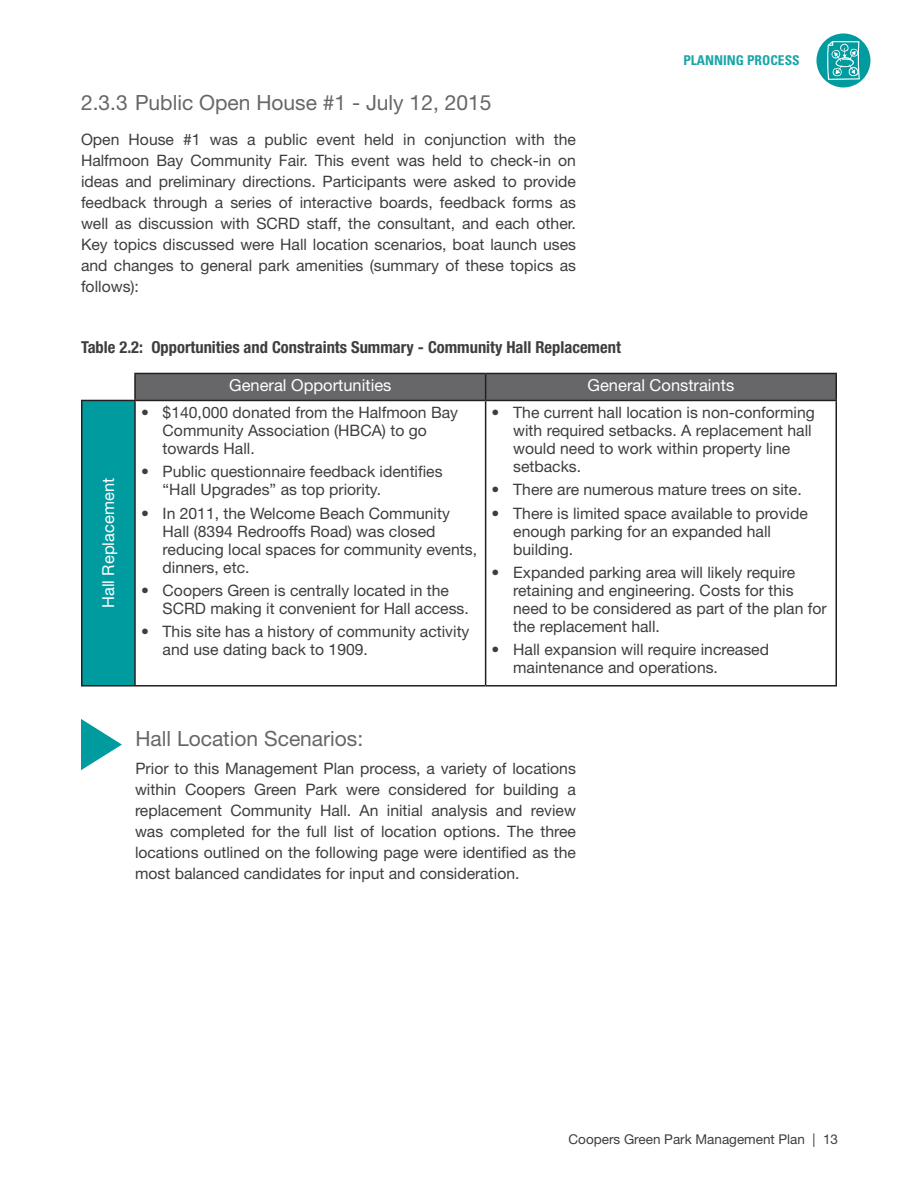
<style>
.page{position:relative;width:918px;height:1188px;background:#fff}
.page>*{position:absolute;margin:0;border:0;box-sizing:border-box;transform-origin:0 0}
.Subheading_1{font:21px "Helvetica Neue LT Std";color:#67676a}
.t1{font:700 condensed 16.5px "Helvetica Neue LT Std";color:#3e3e3f}
.Table_Heading{font:16.5px "Helvetica Neue LT Std";color:#fff}
.Body_Main{font:15.75px/18px "Helvetica Neue LT Std";color:#3e3e3f}
.t2{font:13.5px "Helvetica Neue LT Std";color:#3e3e3f}
.t3{font:700 condensed 13.5px "Univers LT Std";color:#1aa5a8}
</style>
<div class="page">
<div style="left:816px;top:33px;width:54px;height:54px;background:#009b9e;border-radius:50%"></div>
<svg style="left:827px;top:41px;width:33px;height:39px"></svg>
<div style="left:82px;top:400px;width:53px;height:286px;background:#009b9e"></div>
<hr style="left:134px;top:373px;width:352px;height:1px;background:#231f20">
<hr style="left:134px;top:374px;width:2px;height:26px;background:#231f20">
<svg style="left:135px;top:373px;width:702px;height:27px;background:#626265"></svg>
<hr style="left:81px;top:400px;width:54px;height:1px;background:#231f20">
<hr style="left:81px;top:401px;width:1px;height:284px;background:#231f20">
<hr style="left:135px;top:400px;width:351px;height:1px;background:#231f20">
<hr style="left:134px;top:401px;width:2px;height:284px;background:#231f20">
<hr style="left:486px;top:400px;width:351px;height:1px;background:#231f20">
<hr style="left:485px;top:401px;width:1px;height:284px;background:#231f20">
<hr style="left:836px;top:401px;width:1px;height:284px;background:#231f20">
<hr style="left:81px;top:685px;width:54px;height:2px;background:#231f20">
<hr style="left:135px;top:685px;width:351px;height:2px;background:#231f20">
<hr style="left:486px;top:685px;width:351px;height:2px;background:#231f20">
<svg style="left:81px;top:719px;width:41px;height:51px"></svg>
<p class="Subheading_1" style="left:81px;top:90px;width:412px">2.3.3 Public Open House #1 - July 12, 2015</p>
<p class="Body_Main" style="left:81px;top:128px;width:497px;line-height:21px;text-align:justify">Open House #1 was a public event held in conjunction with the Halfmoon Bay Community Fair. This event was held to check-in on ideas and preliminary directions. Participants were asked to provide feedback through a series of interactive boards, feedback forms as well as discussion with SCRD staff, the consultant, and each other.<br>Key topics discussed were Hall location scenarios, boat launch uses and changes to general park amenities (summary of these topics as follows):</p>
<p class="t3" style="left:683px;top:52px;width:118px">PLANNING PROCESS</p>
<p class="t1" style="left:81px;top:337px;width:541px">Table 2.2: Opportunities and Constraints Summary - Community Hall Replacement</p>
<p class="Table_Heading" style="left:229px;top:376px;width:164px">General Opportunities</p>
<p class="Table_Heading" style="left:588px;top:376px;width:148px">General Constraints</p>
<p class="Table_Heading" style="left:99px;top:608px;width:132px;rotate:-90deg">Hall Replacement</p>
<p class="Body_Main" style="left:163px;top:403px;width:297px;text-indent:-22px">• $140,000 donated from the Halfmoon Bay<br>Community Association (HBCA) to go towards Hall.</p>
<p class="Body_Main" style="left:163px;top:462px;width:282px;text-indent:-22px">• Public questionnaire feedback identifies “Hall Upgrades” as top priority.</p>
<p class="Body_Main" style="left:163px;top:504px;width:316px;text-indent:-22px">• In 2011, the Welcome Beach Community Hall (8394 Redrooffs Road) was closed reducing local spaces for community events, dinners, etc.</p>
<p class="Body_Main" style="left:163px;top:581px;width:308px;text-indent:-22px">• Coopers Green is centrally located in the<br>SCRD making it convenient for Hall access.</p>
<p class="Body_Main" style="left:163px;top:623px;width:308px;text-indent:-22px">• This site has a history of community activity and use dating back to 1909.</p>
<p class="Body_Main" style="left:513px;top:403px;width:303px;text-indent:-22px">• The current hall location is non-conforming with required setbacks. A replacement hall would need to work within property line setbacks.</p>
<p class="Body_Main" style="left:492px;top:480px;width:312px">• There are numerous mature trees on site.</p>
<p class="Body_Main" style="left:513px;top:504px;width:296px;text-indent:-22px">• There is limited space available to provide enough parking for an expanded hall building.</p>
<p class="Body_Main" style="left:513px;top:563px;width:315px;text-indent:-22px">• Expanded parking area will likely require retaining and engineering. Costs for this need to be considered as part of the plan for the replacement hall.</p>
<p class="Body_Main" style="left:513px;top:641px;width:257px;text-indent:-22px">• Hall expansion will require increased maintenance and operations.</p>
<p class="Subheading_1" style="left:135px;top:726px;width:229px">Hall Location Scenarios:</p>
<p class="Body_Main" style="left:135px;top:758px;width:443px;line-height:21px;text-align:justify">Prior to this Management Plan process, a variety of locations within Coopers Green Park were considered for building a replacement Community Hall. An initial analysis and review was completed for the full list of location options. The three locations outlined on the following page were identified as the most balanced candidates for input and consideration.</p>
<p class="t2" style="left:569px;top:1131px;width:271px">Coopers Green Park Management Plan | 13</p>
</div>
